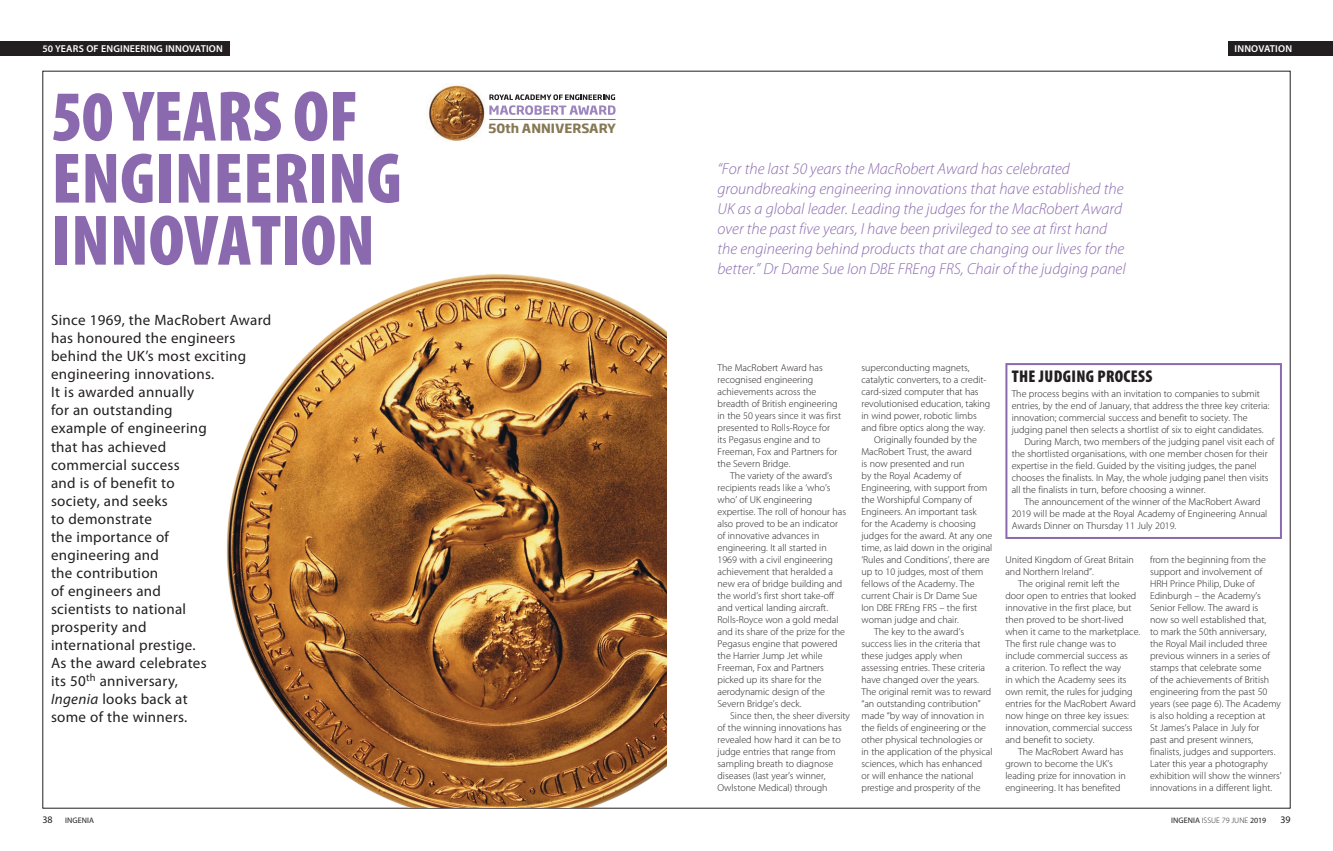
<style>
.page{position:relative;width:1333px;height:851px;background:#fff}
.page>*{position:absolute;margin:0;border:0;box-sizing:border-box;transform-origin:0 0}
.t1{font:900 condensed 72px/62px "Myriad Pro";color:#8b69ae}
.t2{font:900 condensed 17px "Myriad Pro";letter-spacing:.02em;color:#231f20}
.t3{font:italic 300 16px/20px "Myriad Pro";color:#8b69ae}
.t4{font:15px/18px "Myriad Pro";letter-spacing:.02em;color:#231f20}
.t5{font:700 12.6px "Soho Gothic Pro";color:#857855}
.t6{font:300 10px/12px "Myriad Pro";color:#231f20}
.t7{font:600 10px "Myriad Pro";letter-spacing:.02em;color:#fff}
.t8{font:10px "Myriad Pro";color:#231f20}
.t9{font:8px "Myriad Pro";letter-spacing:.01em;color:#231f20}
.s1{font-style:italic}
.s2{font-weight:300}
</style>
<div class="page">
<img style="left:428px;top:85px;width:57px;height:56px">
<svg style="left:489px;top:94px;width:126px;height:21px"></svg>
<hr style="left:489px;top:119px;width:126px;height:1px;background:#857855">
<img style="left:226px;top:274px;width:440px;height:533px">
<div style="left:1005px;top:363px;width:276px;height:176px;border:2px solid #8b69ae"></div>
<div style="left:0;top:41px;width:230px;height:14px;background:#231f20"></div>
<div style="left:1227px;top:41px;width:105px;height:14px;background:#231f20"></div>
<p class="t7" style="left:43px;top:42px;width:182px">50 YEARS OF ENGINEERING INNOVATION</p>
<p class="t7" style="left:1234px;top:42px;width:59px">INNOVATION</p>
<h1 class="t1" style="left:51px;top:86px;width:352px">50 YEARS OF<br>ENGINEERING<br>INNOVATION</h1>
<p class="t4" style="left:51px;top:311px;width:222px">Since 1969, the MacRobert Award has honoured the engineers behind the UK’s most exciting engineering innovations.<br>It is awarded annually<br>for an outstanding<br>example of engineering<br>that has achieved<br>commercial success<br>and is of benefit to<br>society, and seeks<br>to demonstrate<br>the importance of<br>engineering and<br>the contribution<br>of engineers and<br>scientists to national<br>prosperity and<br>international prestige.<br>As the award celebrates<br>its 50<sup>th</sup> anniversary,<br><span class="s1">Ingenia</span> looks back at<br>some of the winners.</p>
<p class="t5" style="left:488px;top:118px;width:129px">50th ANNIVERSARY</p>
<p class="t3" style="left:717px;top:159px;width:409px">“For the last 50 years the MacRobert Award has celebrated groundbreaking engineering innovations that have established the UK as a global leader. Leading the judges for the MacRobert Award over the past five years, I have been privileged to see at first hand the engineering behind products that are changing our lives for the better.” Dr Dame Sue Ion DBE FREng FRS, Chair of the judging panel</p>
<p class="t6" style="left:717px;top:361px;width:125px">The MacRobert Award has recognised engineering achievements across the breadth of British engineering in the 50 years since it was first presented to Rolls-Royce for its Pegasus engine and to<br>Freeman, Fox and Partners for the Severn Bridge.</p>
<p class="t6" style="left:717px;top:469px;width:130px;text-indent:13px">The variety of the award’s recipients reads like a ‘who’s who’ of UK engineering expertise. The roll of honour has also proved to be an indicator of innovative advances in engineering. It all started in<br>1969 with a civil engineering achievement that heralded a new era of bridge building and the world’s first short take-off and vertical landing aircraft.<br>Rolls-Royce won a gold medal and its share of the prize for the<br>Pegasus engine that powered the Harrier Jump Jet while<br>Freeman, Fox and Partners picked up its share for the aerodynamic design of the<br>Severn Bridge’s deck.</p>
<p class="t6" style="left:717px;top:709px;width:134px;text-indent:13px">Since then, the sheer diversity of the winning innovations has revealed how hard it can be to judge entries that range from sampling breath to diagnose diseases (last year’s winner,<br>Owlstone Medical) through</p>
<p class="t6" style="left:861px;top:361px;width:110px">superconducting magnets,</p>
<p class="t6" style="left:861px;top:373px;width:127px">catalytic converters, to a credit-</p>
<p class="t6" style="left:861px;top:385px;width:119px">card-sized computer that has</p>
<p class="t6" style="left:861px;top:397px;width:130px">revolutionised education, taking</p>
<p class="t6" style="left:861px;top:409px;width:117px">in wind power, robotic limbs</p>
<p class="t6" style="left:861px;top:421px;width:125px">and fibre optics along the way.</p>
<p class="t6" style="left:874px;top:433px;width:104px">Originally founded by the</p>
<p class="t6" style="left:861px;top:445px;width:112px">MacRobert Trust, the award</p>
<p class="t6" style="left:861px;top:457px;width:104px">is now presented and run</p>
<p class="t6" style="left:861px;top:469px;width:101px">by the Royal Academy of</p>
<p class="t6" style="left:861px;top:481px;width:127px">Engineering, with support from</p>
<p class="t6" style="left:861px;top:493px;width:112px">the Worshipful Company of</p>
<p class="t6" style="left:861px;top:505px;width:117px">Engineers. An important task</p>
<p class="t6" style="left:861px;top:517px;width:116px">for the Academy is choosing</p>
<p class="t6" style="left:861px;top:529px;width:132px">judges for the award. At any one</p>
<p class="t6" style="left:861px;top:541px;width:132px">time, as laid down in the original</p>
<p class="t6" style="left:861px;top:553px;width:130px">‘Rules and Conditions’, there are</p>
<p class="t6" style="left:861px;top:565px;width:123px">up to 10 judges, most of them</p>
<p class="t6" style="left:861px;top:577px;width:115px">fellows of the Academy. The</p>
<p class="t6" style="left:861px;top:589px;width:117px">current Chair is Dr Dame Sue</p>
<p class="t6" style="left:861px;top:601px;width:117px">Ion DBE FREng FRS – the first</p>
<p class="t6" style="left:861px;top:613px;width:99px">woman judge and chair.</p>
<p class="t6" style="left:874px;top:625px;width:91px">The key to the award’s</p>
<p class="t6" style="left:861px;top:637px;width:120px">success lies in the criteria that</p>
<p class="t6" style="left:861px;top:649px;width:102px">these judges apply when</p>
<p class="t6" style="left:861px;top:661px;width:125px">assessing entries. These criteria</p>
<p class="t6" style="left:861px;top:673px;width:119px">have changed over the years.</p>
<p class="t6" style="left:861px;top:685px;width:131px">The original remit was to reward</p>
<p class="t6" style="left:861px;top:697px;width:121px">“an outstanding contribution”</p>
<p class="t6" style="left:861px;top:709px;width:124px">made “by way of innovation in</p>
<p class="t6" style="left:861px;top:721px;width:126px">the fields of engineering or the</p>
<p class="t6" style="left:861px;top:733px;width:123px">other physical technologies or</p>
<p class="t6" style="left:861px;top:745px;width:132px">in the application of the physical</p>
<p class="t6" style="left:861px;top:757px;width:122px">sciences, which has enhanced</p>
<p class="t6" style="left:861px;top:769px;width:113px">or will enhance the national</p>
<p class="t6" style="left:861px;top:781px;width:121px">prestige and prosperity of the</p>
<h2 class="t2" style="left:1011px;top:367px;width:142px">THE JUDGING PROCESS</h2>
<p class="t6" style="left:1011px;top:388px;width:250px">The process begins with an invitation to companies to submit</p>
<p class="t6" style="left:1011px;top:400px;width:259px">entries, by the end of January, that address the three key criteria:</p>
<p class="t6" style="left:1011px;top:412px;width:237px">innovation; commercial success and benefit to society. The</p>
<p class="t6" style="left:1011px;top:424px;width:253px">judging panel then selects a shortlist of six to eight candidates.</p>
<p class="t6" style="left:1024px;top:436px;width:251px">During March, two members of the judging panel visit each of</p>
<p class="t6" style="left:1011px;top:448px;width:257px">the shortlisted organisations, with one member chosen for their</p>
<p class="t6" style="left:1011px;top:460px;width:247px">expertise in the field. Guided by the visiting judges, the panel</p>
<p class="t6" style="left:1011px;top:472px;width:258px">chooses the finalists. In May, the whole judging panel then visits</p>
<p class="t6" style="left:1011px;top:484px;width:195px">all the finalists in turn, before choosing a winner.</p>
<p class="t6" style="left:1024px;top:496px;width:238px">The announcement of the winner of the MacRobert Award</p>
<p class="t6" style="left:1011px;top:508px;width:257px">2019 will be made at the Royal Academy of Engineering Annual</p>
<p class="t6" style="left:1011px;top:520px;width:166px">Awards Dinner on Thursday 11 July 2019.</p>
<p class="t6" style="left:1005px;top:553px;width:130px">United Kingdom of Great Britain and Northern Ireland”.</p>
<p class="t6" style="left:1018px;top:577px;width:103px">The original remit left the</p>
<p class="t6" style="left:1005px;top:589px;width:132px">door open to entries that looked</p>
<p class="t6" style="left:1005px;top:601px;width:128px">innovative in the first place, but</p>
<p class="t6" style="left:1005px;top:613px;width:120px">then proved to be short-lived</p>
<p class="t6" style="left:1005px;top:625px;width:136px">when it came to the marketplace.</p>
<p class="t6" style="left:1005px;top:637px;width:112px">The first rule change was to</p>
<p class="t6" style="left:1005px;top:649px;width:124px">include commercial success as</p>
<p class="t6" style="left:1005px;top:661px;width:117px">a criterion. To reflect the way</p>
<p class="t6" style="left:1005px;top:673px;width:123px">in which the Academy sees its</p>
<p class="t6" style="left:1005px;top:685px;width:129px">own remit, the rules for judging</p>
<p class="t6" style="left:1005px;top:697px;width:132px">entries for the MacRobert Award</p>
<p class="t6" style="left:1005px;top:709px;width:125px">now hinge on three key issues:</p>
<p class="t6" style="left:1005px;top:721px;width:129px">innovation, commercial success</p>
<p class="t6" style="left:1005px;top:733px;width:91px">and benefit to society.</p>
<p class="t6" style="left:1018px;top:745px;width:107px">The MacRobert Award has</p>
<p class="t6" style="left:1005px;top:757px;width:109px">grown to become the UK’s</p>
<p class="t6" style="left:1005px;top:769px;width:122px">leading prize for innovation in</p>
<p class="t6" style="left:1005px;top:781px;width:117px">engineering. It has benefited</p>
<p class="t6" style="left:1149px;top:553px;width:133px">from the beginning from the support and involvement of<br>HRH Prince Philip, Duke of<br>Edinburgh – the Academy’s<br>Senior Fellow. The award is<br>now so well established that,<br>to mark the 50th anniversary, the Royal Mail included three previous winners in a series of stamps that celebrate some<br>of the achievements of British engineering from the past 50 years (see page 6). The Academy is also holding a reception at<br>St James’s Palace in July for<br>past and present winners, finalists, judges and supporters.<br>Later this year a photography exhibition will show the winners’ innovations in a different light.</p>
<p class="t8" style="left:43px;top:812px;width:12px">38</p>
<p class="t9" style="left:65px;top:814px;width:30px">INGENIA</p>
<p class="t9" style="left:1170px;top:814px;width:97px">INGENIA <span class="s2">ISSUE 79 JUNE</span> 2019</p>
<p class="t8" style="left:1280px;top:813px;width:12px">39</p>
</div>
